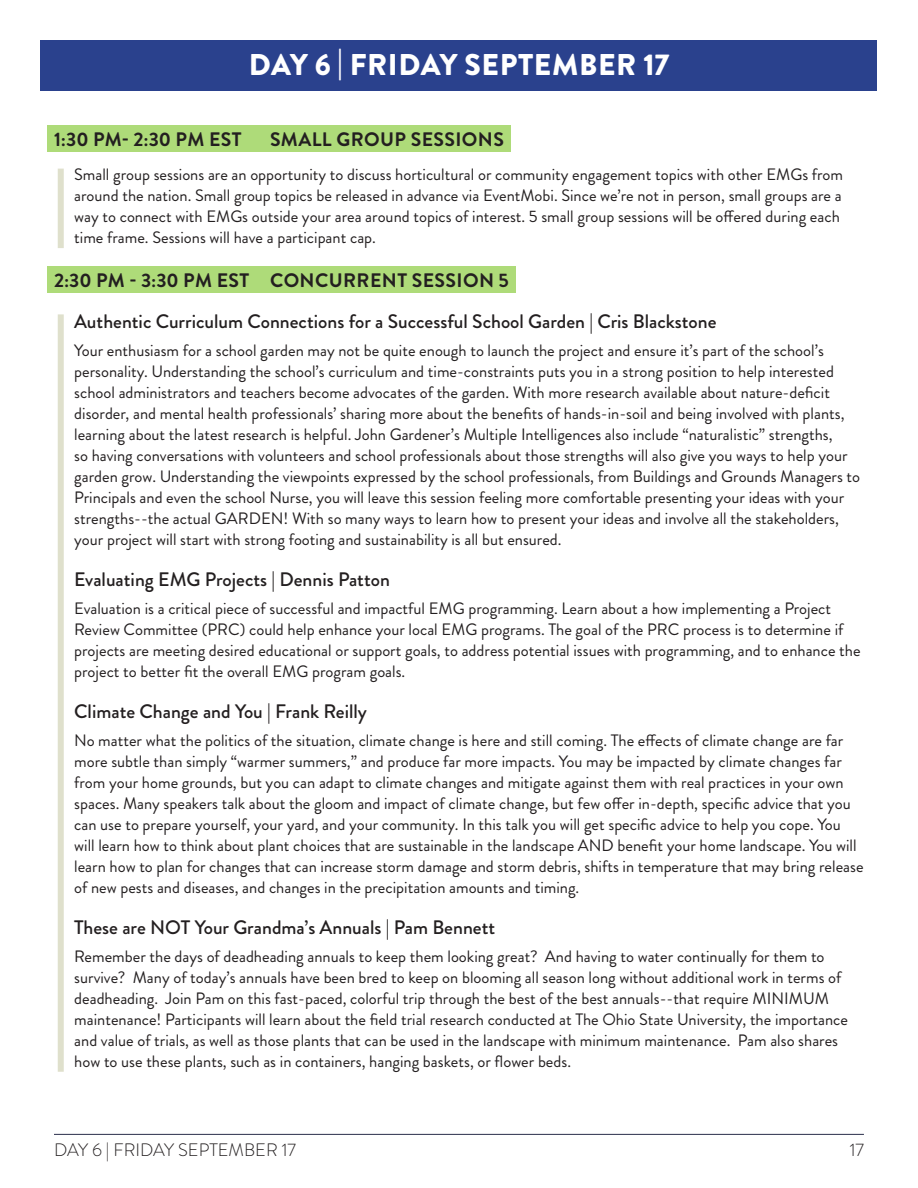
<style>
.page{position:relative;width:918px;height:1188px;background:#fff}
.page>*{position:absolute;margin:0;border:0;box-sizing:border-box;transform-origin:0 0}
.t1{font:900 30px "Brandon Grotesque";letter-spacing:.02em;color:#fff}
.Description_title{font:500 19.5px "Brandon Grotesque";color:#231f20}
.time_label{font:700 19.5px "Brandon Grotesque";letter-spacing:.02em;color:#231f20}
.t2{font:300 18px "Brandon Grotesque";color:#231f20}
.Descriptions{font:16.5px/21px "Brandon Grotesque";color:#231f20}
</style>
<div class="page">
<hr style="left:54px;top:1134px;width:810px;height:1px;background:#2a2e4b">
<div style="left:40px;top:40px;width:838px;height:51px;background:#2a418d"></div>
<div style="left:47px;top:125px;width:464px;height:27px;background:#aedb79"></div>
<div style="left:58px;top:169px;width:6px;height:79px;background:#dfe0cc"></div>
<div style="left:47px;top:266px;width:469px;height:27px;background:#aedb79"></div>
<div style="left:58px;top:314px;width:6px;height:758px;background:#dfe0cc"></div>
<p class="t1" style="left:249px;top:43px;width:422px">DAY 6 | FRIDAY SEPTEMBER 17</p>
<p class="time_label" style="left:54px;top:125px;width:189px">1:30 PM- 2:30 PM EST</p>
<p class="time_label" style="left:270px;top:125px;width:236px">SMALL GROUP SESSIONS</p>
<p class="Descriptions" style="left:74px;top:164px;width:770px">Small group sessions are an opportunity to discuss horticultural or community engagement topics with other EMGs from around the nation. Small group topics be released in advance via EventMobi. Since we’re not in person, small groups are a way to connect with EMGs outside your area around topics of interest. 5 small group sessions will be offered during each time frame. Sessions will have a participant cap.</p>
<p class="time_label" style="left:54px;top:266px;width:456px">2:30 PM - 3:30 PM EST CONCURRENT SESSION 5</p>
<p class="Description_title" style="left:74px;top:308px;width:644px">Authentic Curriculum Connections for a Successful School Garden | Cris Blackstone</p>
<p class="Descriptions" style="left:74px;top:340px;width:787px">Your enthusiasm for a school garden may not be quite enough to launch the project and ensure it’s part of the school’s personality. Understanding the school’s curriculum and time-constraints puts you in a strong position to help interested school administrators and teachers become advocates of the garden. With more research available about nature-deficit disorder, and mental health professionals’ sharing more about the benefits of hands-in-soil and being involved with plants, learning about the latest research is helpful. John Gardener’s Multiple Intelligences also include “naturalistic” strengths,<br>so having conversations with volunteers and school professionals about those strengths will also give you ways to help your garden grow. Understanding the viewpoints expressed by the school professionals, from Buildings and Grounds Managers to Principals and even the school Nurse, you will leave this session feeling more comfortable presenting your ideas with your strengths--the actual GARDEN! With so many ways to learn how to present your ideas and involve all the stakeholders, your project will start with strong footing and sustainability is all but ensured.</p>
<p class="Description_title" style="left:74px;top:566px;width:317px">Evaluating EMG Projects | Dennis Patton</p>
<p class="Descriptions" style="left:74px;top:598px;width:788px">Evaluation is a critical piece of successful and impactful EMG programming. Learn about a how implementing a Project Review Committee (PRC) could help enhance your local EMG programs. The goal of the PRC process is to determine if projects are meeting desired educational or support goals, to address potential issues with programming, and to enhance the project to better fit the overall EMG program goals.</p>
<p class="Description_title" style="left:74px;top:698px;width:294px">Climate Change and You | Frank Reilly</p>
<p class="Descriptions" style="left:74px;top:730px;width:791px">No matter what the politics of the situation, climate change is here and still coming. The effects of climate change are far more subtle than simply “warmer summers,” and produce far more impacts. You may be impacted by climate changes far from your home grounds, but you can adapt to climate changes and mitigate against them with real practices in your own spaces. Many speakers talk about the gloom and impact of climate change, but few offer in-depth, specific advice that you can use to prepare yourself, your yard, and your community. In this talk you will get specific advice to help you cope. You will learn how to think about plant choices that are sustainable in the landscape AND benefit your home landscape. You will learn how to plan for changes that can increase storm damage and storm debris, shifts in temperature that may bring release of new pests and diseases, and changes in the precipitation amounts and timing.</p>
<p class="Description_title" style="left:74px;top:914px;width:422px">These are NOT Your Grandma’s Annuals | Pam Bennett</p>
<p class="Descriptions" style="left:74px;top:946px;width:775px">Remember the days of deadheading annuals to keep them looking great? And having to water continually for them to survive? Many of today’s annuals have been bred to keep on blooming all season long without additional work in terms of deadheading. Join Pam on this fast-paced, colorful trip through the best of the best annuals--that require MINIMUM maintenance! Participants will learn about the field trial research conducted at The Ohio State University, the importance and value of trials, as well as those plants that can be used in the landscape with minimum maintenance. Pam also shares how to use these plants, such as in containers, hanging baskets, or flower beds.</p>
<p class="t2" style="left:54px;top:1137px;width:244px">DAY 6 | FRIDAY SEPTEMBER 17</p>
<p class="t2" style="left:850px;top:1137px;width:16px">17</p>
</div>
